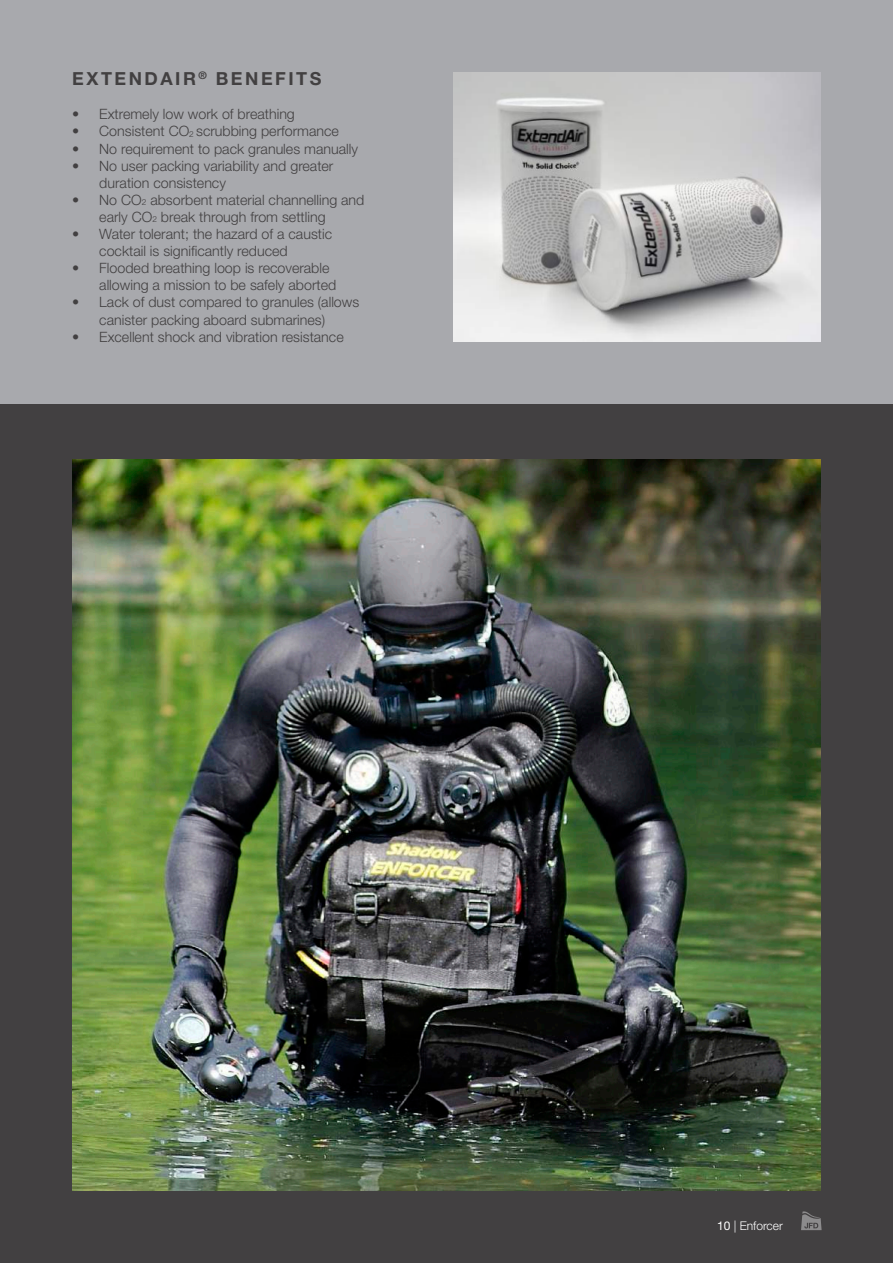
<style>
.page{position:relative;width:893px;height:1263px;background:#424041}
.page>*{position:absolute;margin:0;border:0;box-sizing:border-box;transform-origin:0 0}
.t1{font:700 18px "Helvetica Neue LT Pro";letter-spacing:.14em;color:#424041}
.t2{font:300 14.25px/17.1px "Helvetica Neue LT Pro";color:#424041}
.t3{font:300 12px "Helvetica Neue LT Pro";color:#fff}
.s1{font-size:8.25px}
.s2{font-weight:400}
</style>
<div class="page">
<div style="left:0;top:0;width:893px;height:404px;background:#a8a9ad"></div>
<img style="left:453px;top:72px;width:368px;height:269px">
<img style="left:72px;top:459px;width:749px;height:732px">
<svg style="left:801px;top:1211px;width:21px;height:19px"></svg>
<p class="t1" style="left:72px;top:67px;width:251px">EXTENDAIR<sup>®</sup> BENEFITS</p>
<p class="t2" style="left:72px;top:105px;width:224px">• Extremely low work of breathing</p>
<p class="t2" style="left:72px;top:123px;width:268px">• Consistent CO<span class="s1">2</span> scrubbing performance</p>
<p class="t2" style="left:72px;top:140px;width:287px">• No requirement to pack granules manually</p>
<p class="t2" style="left:99px;top:157px;width:236px;text-indent:-27px">• No user packing variability and greater duration consistency</p>
<p class="t2" style="left:99px;top:191px;width:267px;text-indent:-27px">• No CO<span class="s1">2</span> absorbent material channelling and early CO<span class="s1">2</span> break through from settling</p>
<p class="t2" style="left:99px;top:225px;width:234px;text-indent:-27px">• Water tolerant; the hazard of a caustic cocktail is significantly reduced</p>
<p class="t2" style="left:99px;top:259px;width:239px;text-indent:-27px">• Flooded breathing loop is recoverable allowing a mission to be safely aborted</p>
<p class="t2" style="left:72px;top:294px;width:289px;text-align:center">• Lack of dust compared to granules (allows canister packing aboard submarines)</p>
<p class="t2" style="left:72px;top:328px;width:273px">• Excellent shock and vibration resistance</p>
<p class="t3" style="left:717px;top:1218px;width:67px"><span class="s2">10</span> | Enforcer</p>
</div>
